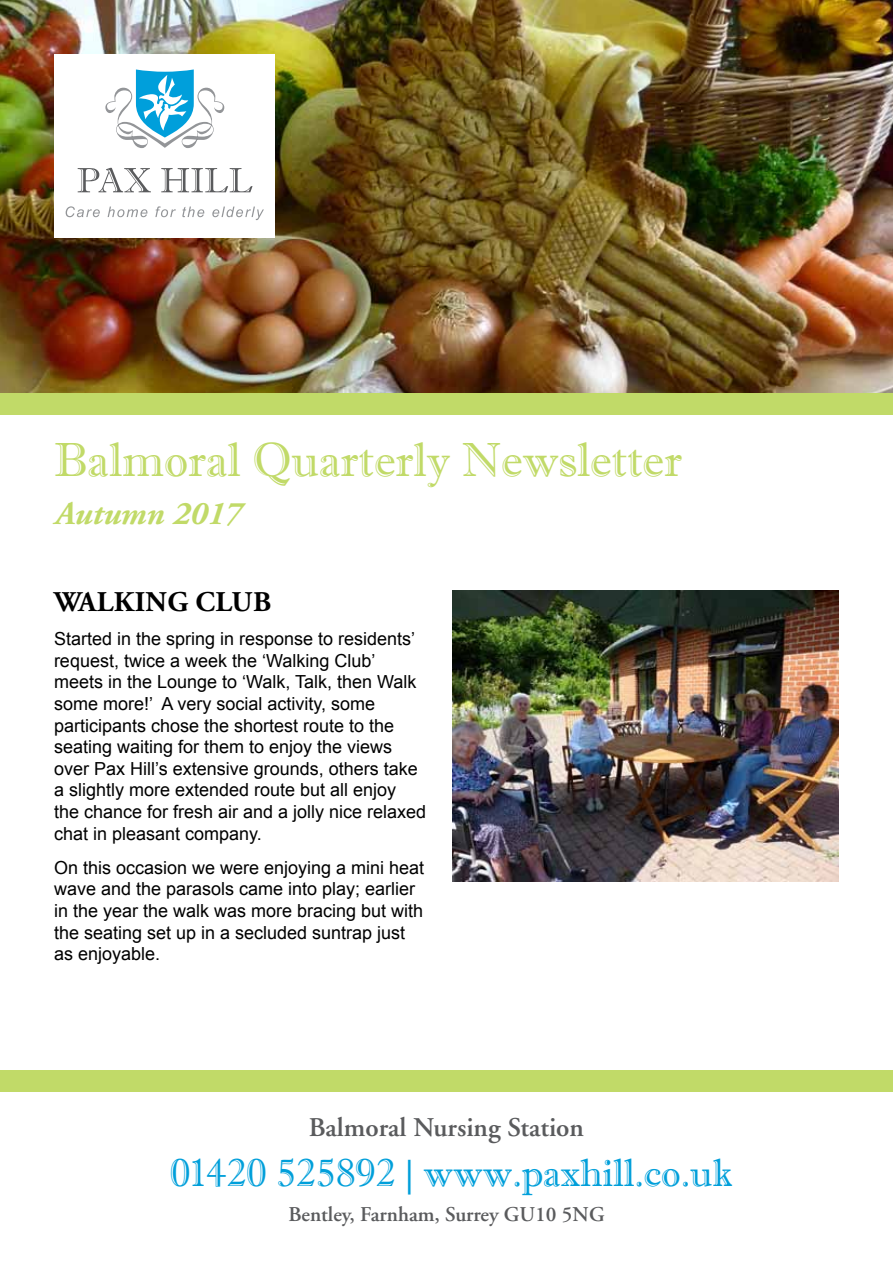
<style>
.page{position:relative;width:893px;height:1263px;background:#fff}
.page>*{position:absolute;margin:0;border:0;box-sizing:border-box;transform-origin:0 0}
.t1{font:48px "Imprint MT Shadow";color:#c1da68}
.t2{font:39px "Imprint MT Shadow";color:#009fda}
.t3{font:italic 700 33px "Adobe Garamond";color:#c1da68}
.t4{font:700 28.5px "Adobe Garamond Pro";letter-spacing:.015em;color:#000}
.t5{font:600 27px "Adobe Garamond";color:#5a5b5d}
.t6{font:600 21px "Adobe Garamond";color:#5a5b5d}
.t7{font:18px/21.6px "Arial";color:#000}
</style>
<div class="page">
<img style="left:0;top:0;width:893px;height:393px">
<div style="left:54px;top:54px;width:220px;height:184px;background:#fff"></div>
<svg style="left:78px;top:168px;width:73px;height:24px"></svg>
<svg style="left:161px;top:168px;width:92px;height:24px"></svg>
<svg style="left:105px;top:69px;width:119px;height:79px"></svg>
<svg style="left:66px;top:206px;width:34px;height:11px"></svg>
<svg style="left:108px;top:207px;width:39px;height:10px"></svg>
<svg style="left:155px;top:206px;width:21px;height:11px"></svg>
<svg style="left:182px;top:207px;width:22px;height:10px"></svg>
<svg style="left:212px;top:207px;width:52px;height:13px"></svg>
<div style="left:0;top:393px;width:893px;height:21px;background:#c1da68"></div>
<div style="left:0;top:1070px;width:893px;height:21px;background:#c1da68"></div>
<img style="left:452px;top:590px;width:387px;height:291px">
<h1 class="t1" style="left:54px;top:432px;width:630px">Balmoral Quarterly Newsletter</h1>
<h3 class="t3" style="left:54px;top:496px;width:188px">Autumn 2017</h3>
<h3 class="t4" style="left:54px;top:585px;width:218px">WALKING CLUB</h3>
<p class="t7" style="left:54px;top:628px;width:374px">Started in the spring in response to residents’ request, twice a week the ‘Walking Club’ meets in the Lounge to ‘Walk, Talk, then Walk some more!’ A very social activity, some participants chose the shortest route to the seating waiting for them to enjoy the views over Pax Hill’s extensive grounds, others take a slightly more extended route but all enjoy<br>the chance for fresh air and a jolly nice relaxed chat in pleasant company.</p>
<p class="t7" style="left:54px;top:857px;width:372px">On this occasion we were enjoying a mini heat wave and the parasols came into play; earlier in the year the walk was more bracing but with the seating set up in a secluded suntrap just as enjoyable.</p>
<h3 class="t5" style="left:309px;top:1112px;width:276px">Balmoral Nursing Station</h3>
<h2 class="t2" style="left:170px;top:1150px;width:564px">01420 525892 | www.paxhill.co.uk</h2>
<p class="t6" style="left:288px;top:1202px;width:318px">Bentley, Farnham, Surrey GU10 5NG</p>
</div>
